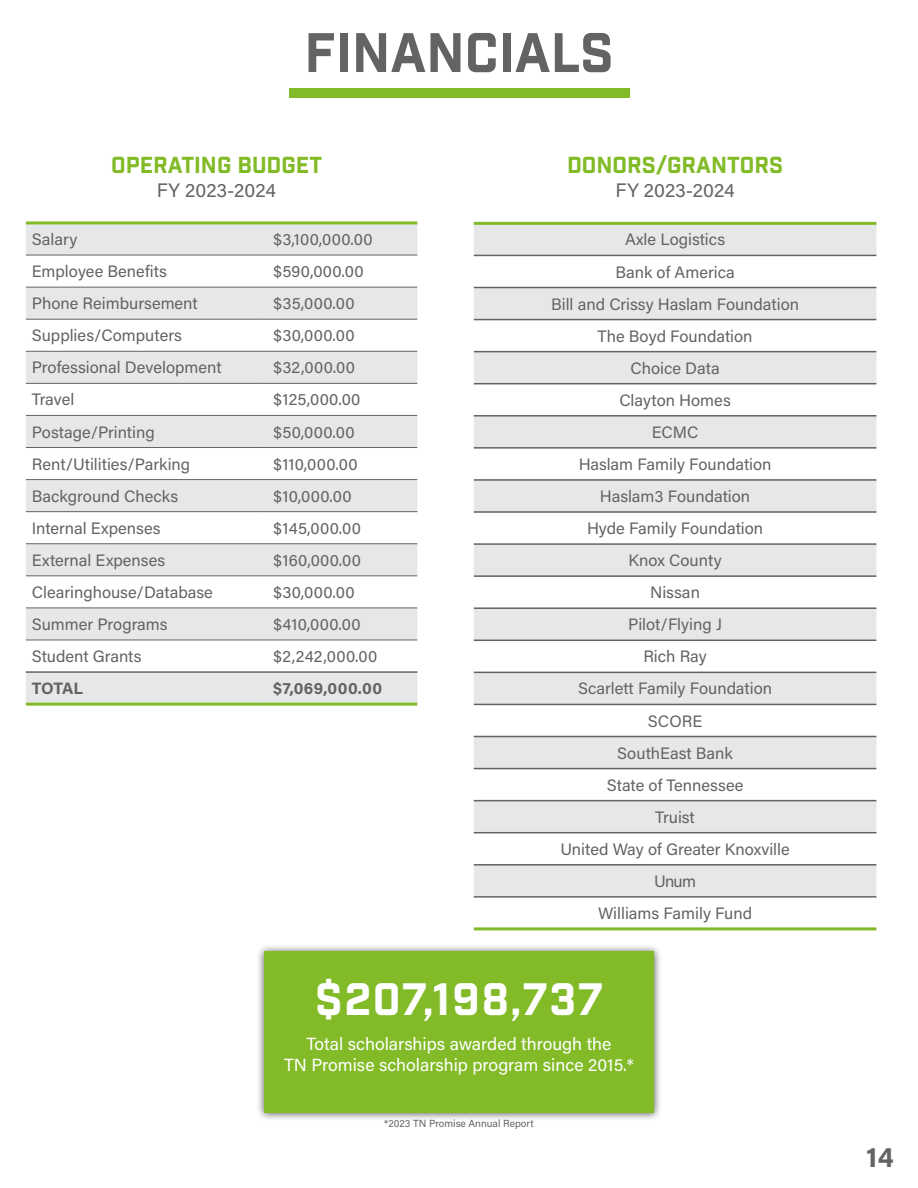
<style>
.page{position:relative;width:918px;height:1188px;background:#fff}
.page>*{position:absolute;margin:0;border:0;box-sizing:border-box;transform-origin:0 0}
.t1{font:54px "Industry Inc Base";color:#636366}
.t2{font:44.1px "Industry Inc Base";letter-spacing:.04em;color:#fff}
.t3{font:700 28.5px "Acumin Pro";color:#636366}
.t4{font:22.5px "Industry Inc Base";color:#82bb27}
.t5{font:19.5px "Acumin Pro";color:#636366}
.t6{font:17.55px/20.5px "Acumin Pro";color:#fff;text-align:center}
.t7{font:16.5px "Acumin Pro";color:#636366}
.t8{font:700 16.5px "Acumin Pro";letter-spacing:.02em;color:#636366}
.t9{font:10.35px "Acumin Pro";color:#636366}
</style>
<div class="page">
<svg style="left:26px;top:224px;width:391px;height:479px;fill:#e6e7e9"></svg>
<hr style="left:26px;top:221px;width:237px;height:3px;background:#82bb27">
<hr style="left:263px;top:221px;width:154px;height:3px;background:#82bb27">
<hr style="left:26px;top:703px;width:237px;height:3px;background:#82bb27">
<hr style="left:263px;top:703px;width:154px;height:3px;background:#82bb27">
<hr style="left:26px;top:255px;width:237px;height:1px;background:#636366">
<hr style="left:263px;top:255px;width:154px;height:1px;background:#636366">
<hr style="left:26px;top:287px;width:237px;height:1px;background:#636366">
<hr style="left:263px;top:287px;width:154px;height:1px;background:#636366">
<hr style="left:26px;top:319px;width:237px;height:1px;background:#636366">
<hr style="left:263px;top:319px;width:154px;height:1px;background:#636366">
<hr style="left:26px;top:351px;width:237px;height:1px;background:#636366">
<hr style="left:263px;top:351px;width:154px;height:1px;background:#636366">
<hr style="left:26px;top:383px;width:237px;height:1px;background:#636366">
<hr style="left:263px;top:383px;width:154px;height:1px;background:#636366">
<hr style="left:26px;top:415px;width:237px;height:1px;background:#636366">
<hr style="left:263px;top:415px;width:154px;height:1px;background:#636366">
<hr style="left:26px;top:447px;width:237px;height:1px;background:#636366">
<hr style="left:263px;top:447px;width:154px;height:1px;background:#636366">
<hr style="left:26px;top:479px;width:237px;height:1px;background:#636366">
<hr style="left:263px;top:479px;width:154px;height:1px;background:#636366">
<hr style="left:26px;top:511px;width:237px;height:1px;background:#636366">
<hr style="left:263px;top:511px;width:154px;height:1px;background:#636366">
<hr style="left:26px;top:543px;width:237px;height:1px;background:#636366">
<hr style="left:263px;top:543px;width:154px;height:1px;background:#636366">
<hr style="left:26px;top:575px;width:237px;height:1px;background:#636366">
<hr style="left:263px;top:575px;width:154px;height:1px;background:#636366">
<hr style="left:26px;top:608px;width:237px;height:1px;background:#636366">
<hr style="left:263px;top:608px;width:154px;height:1px;background:#636366">
<hr style="left:26px;top:640px;width:237px;height:1px;background:#636366">
<hr style="left:263px;top:640px;width:154px;height:1px;background:#636366">
<hr style="left:26px;top:671px;width:237px;height:2px;background:#636366">
<hr style="left:263px;top:671px;width:154px;height:2px;background:#636366">
<svg style="left:474px;top:225px;width:402px;height:671px;fill:#e6e7e9"></svg>
<hr style="left:474px;top:222px;width:402px;height:3px;background:#82bb27">
<hr style="left:474px;top:927px;width:402px;height:3px;background:#82bb27">
<hr style="left:474px;top:255px;width:402px;height:1px;background:#636366">
<hr style="left:474px;top:287px;width:402px;height:1px;background:#636366">
<hr style="left:474px;top:319px;width:402px;height:1px;background:#636366">
<hr style="left:474px;top:351px;width:402px;height:1px;background:#636366">
<hr style="left:474px;top:383px;width:402px;height:1px;background:#636366">
<hr style="left:474px;top:415px;width:402px;height:2px;background:#636366">
<hr style="left:474px;top:511px;width:402px;height:2px;background:#636366">
<hr style="left:474px;top:543px;width:402px;height:2px;background:#636366">
<hr style="left:474px;top:575px;width:402px;height:2px;background:#636366">
<hr style="left:474px;top:607px;width:402px;height:2px;background:#636366">
<hr style="left:474px;top:704px;width:402px;height:1px;background:#636366">
<hr style="left:474px;top:736px;width:402px;height:1px;background:#636366">
<hr style="left:474px;top:768px;width:402px;height:1px;background:#636366">
<hr style="left:474px;top:800px;width:402px;height:1px;background:#636366">
<hr style="left:474px;top:832px;width:402px;height:1px;background:#636366">
<hr style="left:474px;top:864px;width:402px;height:2px;background:#636366">
<hr style="left:474px;top:896px;width:402px;height:2px;background:#636366">
<hr style="left:474px;top:640px;width:402px;height:1px;background:#636366">
<hr style="left:474px;top:672px;width:402px;height:1px;background:#636366">
<hr style="left:474px;top:447px;width:402px;height:2px;background:#636366">
<hr style="left:474px;top:479px;width:402px;height:2px;background:#636366">
<div style="left:256px;top:944px;width:406px;height:178px;background:#231f20;opacity:.75"></div>
<div style="left:264px;top:952px;width:390px;height:161px;background:#82bb27"></div>
<div style="left:289px;top:89px;width:340px;height:9px;background:#82bb27"></div>
<p class="t1" style="left:304px;top:20px;width:311px">FINANCIALS</p>
<p class="t4" style="left:111px;top:152px;width:213px">OPERATING BUDGET</p>
<p class="t5" style="left:157px;top:177px;width:121px">FY 2023-2024</p>
<p class="t7" style="left:32px;top:228px;width:47px">Salary</p>
<p class="t7" style="left:273px;top:228px;width:101px">$3,100,000.00</p>
<p class="t7" style="left:32px;top:260px;width:137px">Employee Benefits</p>
<p class="t7" style="left:273px;top:260px;width:92px">$590,000.00</p>
<p class="t7" style="left:32px;top:292px;width:167px">Phone Reimbursement</p>
<p class="t7" style="left:273px;top:292px;width:83px">$35,000.00</p>
<p class="t7" style="left:32px;top:324px;width:152px">Supplies/Computers</p>
<p class="t7" style="left:273px;top:324px;width:83px">$30,000.00</p>
<p class="t7" style="left:32px;top:356px;width:191px">Professional Development</p>
<p class="t7" style="left:273px;top:356px;width:83px">$32,000.00</p>
<p class="t7" style="left:32px;top:388px;width:44px">Travel</p>
<p class="t7" style="left:273px;top:388px;width:89px">$125,000.00</p>
<p class="t7" style="left:32px;top:420px;width:124px">Postage/Printing</p>
<p class="t7" style="left:273px;top:420px;width:83px">$50,000.00</p>
<p class="t7" style="left:32px;top:452px;width:160px">Rent/Utilities/Parking</p>
<p class="t7" style="left:273px;top:452px;width:86px">$110,000.00</p>
<p class="t7" style="left:32px;top:485px;width:148px">Background Checks</p>
<p class="t7" style="left:273px;top:485px;width:80px">$10,000.00</p>
<p class="t7" style="left:32px;top:517px;width:130px">Internal Expenses</p>
<p class="t7" style="left:273px;top:517px;width:89px">$145,000.00</p>
<p class="t7" style="left:32px;top:549px;width:135px">External Expenses</p>
<p class="t7" style="left:273px;top:549px;width:89px">$160,000.00</p>
<p class="t7" style="left:32px;top:581px;width:183px">Clearinghouse/Database</p>
<p class="t7" style="left:273px;top:581px;width:83px">$30,000.00</p>
<p class="t7" style="left:32px;top:613px;width:137px">Summer Programs</p>
<p class="t7" style="left:273px;top:613px;width:89px">$410,000.00</p>
<p class="t7" style="left:32px;top:645px;width:111px">Student Grants</p>
<p class="t7" style="left:273px;top:645px;width:105px">$2,242,000.00</p>
<p class="t8" style="left:32px;top:677px;width:53px">TOTAL</p>
<p class="t8" style="left:273px;top:677px;width:110px">$7,069,000.00</p>
<p class="t4" style="left:567px;top:152px;width:217px">DONORS/GRANTORS</p>
<p class="t5" style="left:616px;top:177px;width:121px">FY 2023-2024</p>
<p class="t7" style="left:625px;top:228px;width:102px">Axle Logistics</p>
<p class="t7" style="left:615px;top:260px;width:121px">Bank of America</p>
<p class="t7" style="left:551px;top:292px;width:249px">Bill and Crissy Haslam Foundation</p>
<p class="t7" style="left:598px;top:324px;width:157px">The Boyd Foundation</p>
<p class="t7" style="left:630px;top:357px;width:91px">Choice Data</p>
<p class="t7" style="left:619px;top:389px;width:113px">Clayton Homes</p>
<p class="t7" style="left:652px;top:421px;width:48px">ECMC</p>
<p class="t7" style="left:579px;top:453px;width:194px">Haslam Family Foundation</p>
<p class="t7" style="left:600px;top:485px;width:152px">Haslam3 Foundation</p>
<p class="t7" style="left:587px;top:517px;width:178px">Hyde Family Foundation</p>
<p class="t7" style="left:629px;top:549px;width:95px">Knox County</p>
<p class="t7" style="left:650px;top:581px;width:51px">Nissan</p>
<p class="t7" style="left:628px;top:613px;width:96px">Pilot/Flying J</p>
<p class="t7" style="left:643px;top:645px;width:65px">Rich Ray</p>
<p class="t7" style="left:578px;top:677px;width:196px">Scarlett Family Foundation</p>
<p class="t7" style="left:648px;top:709px;width:56px">SCORE</p>
<p class="t7" style="left:617px;top:741px;width:117px">SouthEast Bank</p>
<p class="t7" style="left:607px;top:773px;width:138px">State of Tennessee</p>
<p class="t7" style="left:655px;top:806px;width:41px">Truist</p>
<p class="t7" style="left:560px;top:838px;width:231px">United Way of Greater Knoxville</p>
<p class="t7" style="left:654px;top:870px;width:43px">Unum</p>
<p class="t7" style="left:598px;top:902px;width:156px">Williams Family Fund</p>
<p class="t2" style="left:315px;top:973px;width:289px">$207,198,737</p>
<p class="t6" style="left:284px;top:1033px;width:351px">Total scholarships awarded through the<br>TN Promise scholarship program since 2015.*</p>
<p class="t9" style="left:384px;top:1116px;width:151px">*2023 TN Promise Annual Report</p>
<p class="t3" style="left:866px;top:1137px;width:29px">14</p>
</div>
